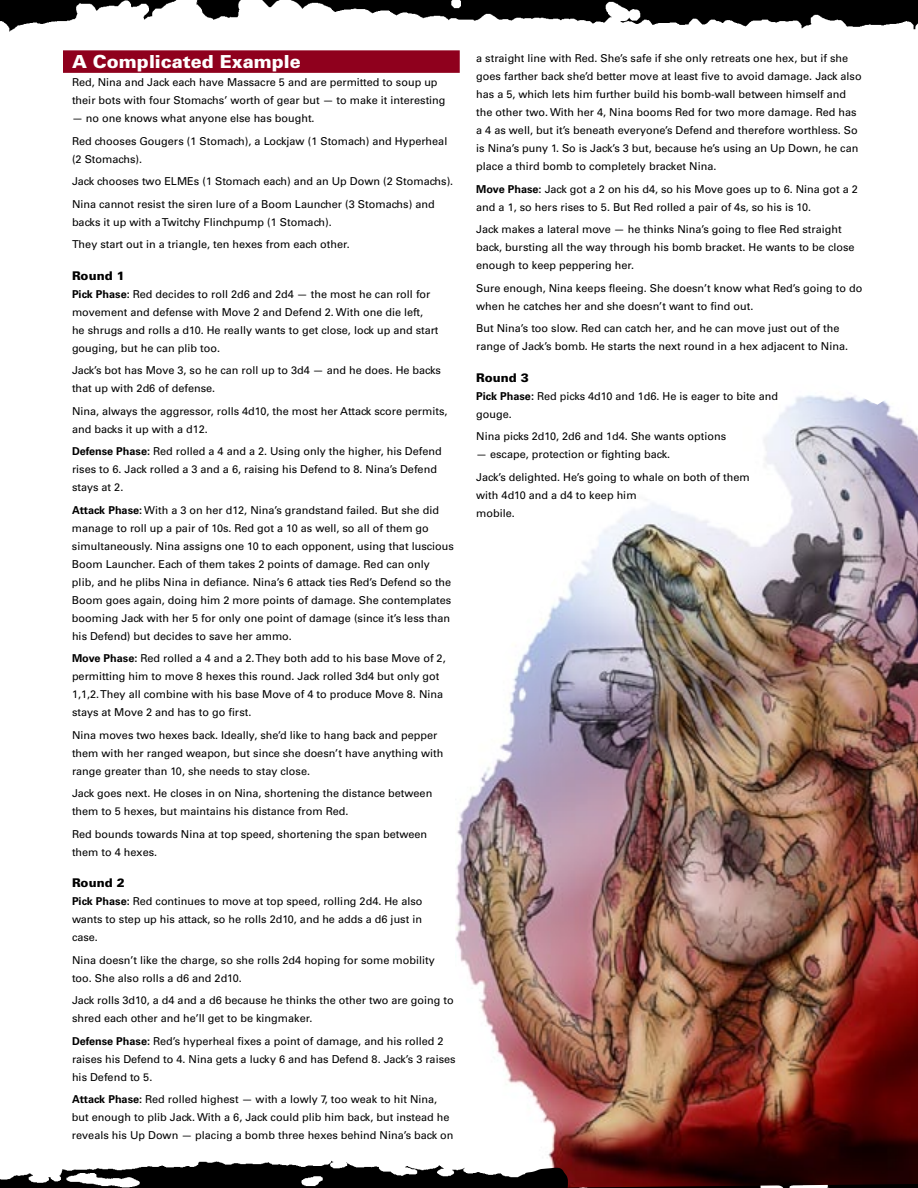
<style>
.page{position:relative;width:918px;height:1188px;background:#fff}
.page>*{position:absolute;margin:0;border:0;box-sizing:border-box;transform-origin:0 0}
.t1{font:900 18px "Univers";color:#fff}
.t2{font:900 12px "Univers";color:#000}
.t3{font:10.8px/18px "Univers";color:#000}
.s1{font-weight:700}
</style>
<div class="page">
<img style="left:0;top:0;width:918px;height:32px">
<img style="left:0;top:1160px;width:456px;height:28px">
<img style="left:456px;top:395px;width:462px;height:793px">
<div style="left:63px;top:50px;width:397px;height:23px;background:#8f001d"></div>
<svg style="left:522px;top:1168px;width:46px;height:20px"></svg>
<h1 class="t1" style="left:72px;top:51px;width:230px">A Complicated Example</h1>
<p class="t3" style="left:72px;top:74px;width:375px">Red, Nina and Jack each have Massacre 5 and are permitted to soup up their bots with four Stomachs’ worth of gear but — to make it interesting</p>
<p class="t3" style="left:72px;top:107px;width:377px;line-height:22.5px">— no one knows what anyone else has bought.<br>Red chooses Gougers (1 Stomach), a Lockjaw (1 Stomach) and Hyperheal</p>
<p class="t3" style="left:72px;top:148px;width:383px;line-height:22.5px">(2 Stomachs).<br>Jack chooses two ELMEs (1 Stomach each) and an Up Down (2 Stomachs).<br>Nina cannot resist the siren lure of a Boom Launcher (3 Stomachs) and</p>
<p class="t3" style="left:72px;top:211px;width:279px;line-height:22.5px">backs it up with a Twitchy Flinchpump (1 Stomach).<br>They start out in a triangle, ten hexes from each other.</p>
<p class="t2" style="left:72px;top:268px;width:54px">Round 1</p>
<p class="t3" style="left:72px;top:285px;width:368px"><span class="s1">Pick Phase:</span> Red decides to roll 2d6 and 2d4 — the most he can roll for movement and defense with Move 2 and Defend 2. With one die left, he shrugs and rolls a d10. He really wants to get close, lock up and start gouging, but he can plib too.</p>
<p class="t3" style="left:72px;top:362px;width:371px">Jack’s bot has Move 3, so he can roll up to 3d4 — and he does. He backs that up with 2d6 of defense.</p>
<p class="t3" style="left:72px;top:402px;width:377px">Nina, always the aggressor, rolls 4d10, the most her Attack score permits, and backs it up with a d12.</p>
<p class="t3" style="left:72px;top:443px;width:371px"><span class="s1">Defense Phase:</span> Red rolled a 4 and a 2. Using only the higher, his Defend rises to 6. Jack rolled a 3 and a 6, raising his Defend to 8. Nina’s Defend stays at 2.</p>
<p class="t3" style="left:72px;top:501px;width:383px"><span class="s1">Attack Phase:</span> With a 3 on her d12, Nina’s grandstand failed. But she did manage to roll up a pair of 10s. Red got a 10 as well, so all of them go simultaneously. Nina assigns one 10 to each opponent, using that luscious Boom Launcher. Each of them takes 2 points of damage. Red can only plib, and he plibs Nina in defiance. Nina’s 6 attack ties Red’s Defend so the Boom goes again, doing him 2 more points of damage. She contemplates booming Jack with her 5 for only one point of damage (since it’s less than his Defend) but decides to save her ammo.</p>
<p class="t3" style="left:72px;top:650px;width:375px"><span class="s1">Move Phase:</span> Red rolled a 4 and a 2. They both add to his base Move of 2, permitting him to move 8 hexes this round. Jack rolled 3d4 but only got 1,1,2. They all combine with his base Move of 4 to produce Move 8. Nina stays at Move 2 and has to go first.</p>
<p class="t3" style="left:72px;top:726px;width:373px">Nina moves two hexes back. Ideally, she’d like to hang back and pepper them with her ranged weapon, but since she doesn’t have anything with range greater than 10, she needs to stay close.</p>
<p class="t3" style="left:72px;top:785px;width:362px">Jack goes next. He closes in on Nina, shortening the distance between them to 5 hexes, but maintains his distance from Red.</p>
<p class="t3" style="left:72px;top:825px;width:357px">Red bounds towards Nina at top speed, shortening the span between them to 4 hexes.</p>
<p class="t2" style="left:72px;top:876px;width:54px">Round 2</p>
<p class="t3" style="left:72px;top:893px;width:352px;text-align:justify"><span class="s1">Pick Phase:</span> Red continues to move at top speed, rolling 2d4. He also wants to step up his attack, so he rolls 2d10, and he adds a d6 just in case.</p>
<p class="t3" style="left:72px;top:951px;width:364px">Nina doesn’t like the charge, so she rolls 2d4 hoping for some mobility too. She also rolls a d6 and 2d10.</p>
<p class="t3" style="left:72px;top:992px;width:383px">Jack rolls 3d10, a d4 and a d6 because he thinks the other two are going to shred each other and he’ll get to be kingmaker.</p>
<p class="t3" style="left:72px;top:1032px;width:385px"><span class="s1">Defense Phase:</span> Red’s hyperheal fixes a point of damage, and his rolled 2 raises his Defend to 4. Nina gets a lucky 6 and has Defend 8. Jack’s 3 raises his Defend to 5.</p>
<p class="t3" style="left:72px;top:1091px;width:383px"><span class="s1">Attack Phase:</span> Red rolled highest — with a lowly 7, too weak to hit Nina, but enough to plib Jack. With a 6, Jack could plib him back, but instead he reveals his Up Down — placing a bomb three hexes behind Nina’s back on</p>
<p class="t3" style="left:476px;top:49px;width:387px">a straight line with Red. She’s safe if she only retreats one hex, but if she goes farther back she’d better move at least five to avoid damage. Jack also has a 5, which lets him further build his bomb-wall between himself and the other two. With her 4, Nina booms Red for two more damage. Red has a 4 as well, but it’s beneath everyone’s Defend and therefore worthless. So is Nina’s puny 1. So is Jack’s 3 but, because he’s using an Up Down, he can place a third bomb to completely bracket Nina.</p>
<p class="t3" style="left:476px;top:180px;width:383px"><span class="s1">Move Phase:</span> Jack got a 2 on his d4, so his Move goes up to 6. Nina got a 2 and a 1, so hers rises to 5. But Red rolled a pair of 4s, so his is 10.</p>
<p class="t3" style="left:476px;top:220px;width:380px">Jack makes a lateral move — he thinks Nina’s going to flee Red straight back, bursting all the way through his bomb bracket. He wants to be close enough to keep peppering her.</p>
<p class="t3" style="left:476px;top:279px;width:388px">Sure enough, Nina keeps fleeing. She doesn’t know what Red’s going to do when he catches her and she doesn’t want to find out.</p>
<p class="t3" style="left:476px;top:319px;width:373px">But Nina’s too slow. Red can catch her, and he can move just out of the range of Jack’s bomb. He starts the next round in a hex adjacent to Nina.</p>
<p class="t2" style="left:476px;top:370px;width:54px">Round 3</p>
<p class="t3" style="left:476px;top:387px;width:303px"><span class="s1">Pick Phase:</span> Red picks 4d10 and 1d6. He is eager to bite and gouge.</p>
<p class="t3" style="left:476px;top:427px;width:252px">Nina picks 2d10, 2d6 and 1d4. She wants options</p>
<p class="t3" style="left:476px;top:443px;width:275px;line-height:22.5px">— escape, protection or fighting back.<br>Jack’s delighted. He’s going to whale on both of them</p>
<p class="t3" style="left:476px;top:486px;width:162px">with 4d10 and a d4 to keep him mobile.</p>
</div>
